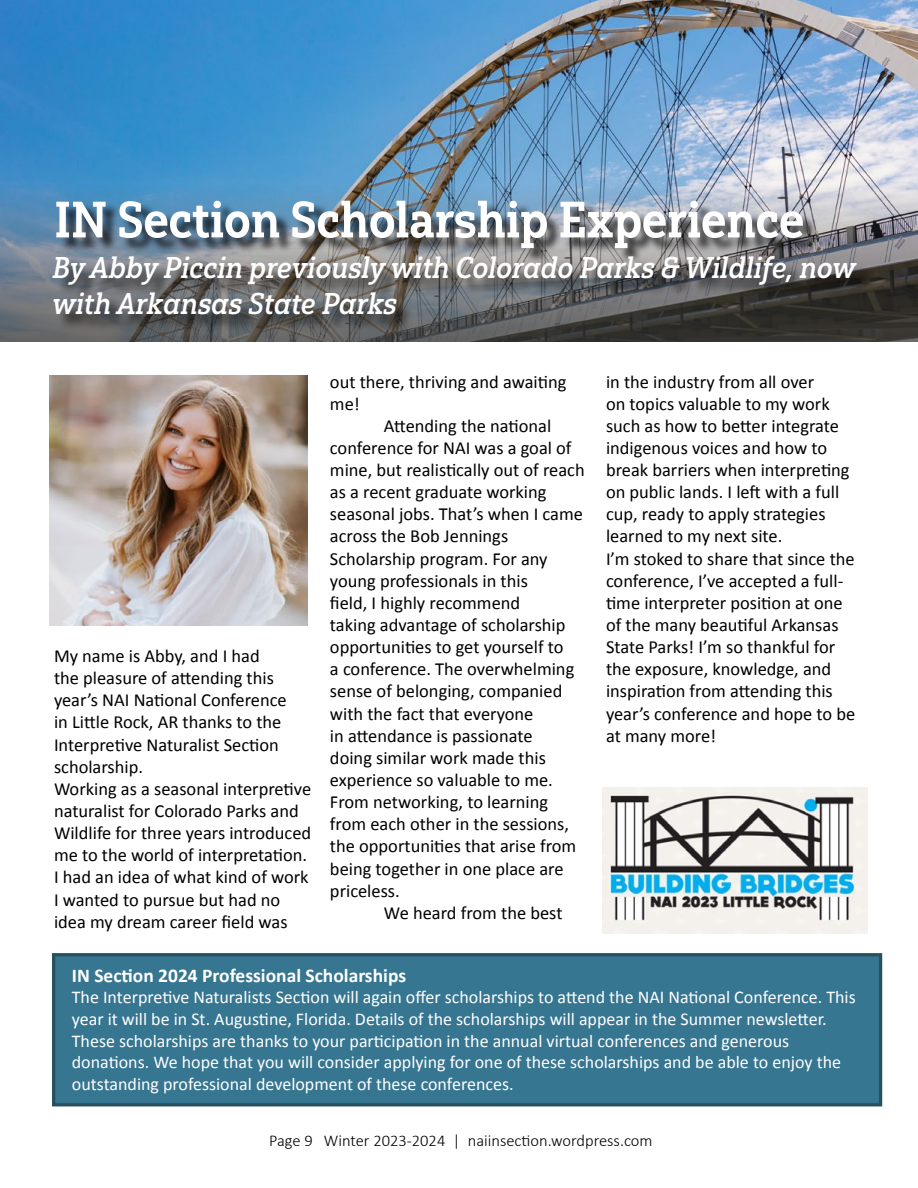
<style>
.page{position:relative;width:918px;height:1188px;background:#fff}
.page>*{position:absolute;margin:0;border:0;box-sizing:border-box;transform-origin:0 0}
.t1{font:51px "Yorkten Slab Con Bol";letter-spacing:-.01em;color:#fff}
.t2{font:30px/36px "Yorkten Slab Con Dem It";color:#fff}
.t3{font:700 19.5px "Calibri";color:#fff}
.t4{font:18.45px/22.2px "Calibri";color:#000}
.t5{font:18px/21.6px "Calibri";color:#fff}
.t6{font:300 16.5px "Calibri";color:#000}
</style>
<div class="page">
<div style="left:52px;top:953px;width:830px;height:153px;background:#377691;border:3px solid #29505d"></div>
<img style="left:0;top:0;width:918px;height:180px">
<img style="left:0;top:180px;width:918px;height:162px">
<div style="left:59px;top:203px;width:759px;height:61px;background:#000;opacity:.75"></div>
<div style="left:55px;top:258px;width:821px;height:75px;background:#000;opacity:.75"></div>
<img style="left:50px;top:376px;width:257px;height:250px">
<img style="left:602px;top:787px;width:266px;height:146px">
<h1 class="t1" style="left:54px;top:189px;width:752px">IN Section Scholarship Experience</h1>
<h2 class="t2" style="left:52px;top:249px;width:805px">By Abby Piccin previously with Colorado Parks &amp; Wildlife, now with Arkansas State Parks</h2>
<p class="t4" style="left:54px;top:644px;width:259px">My name is Abby, and I had<br>the pleasure of attending this year’s NAI National Conference<br>in Little Rock, AR thanks to the<br>Interpretive Naturalist Section scholarship.<br>Working as a seasonal interpretive naturalist for Colorado Parks and<br>Wildlife for three years introduced me to the world of interpretation.<br>I had an idea of what kind of work<br>I wanted to pursue but had no idea my dream career field was</p>
<p class="t4" style="left:330px;top:370px;width:238px">out there, thriving and awaiting me!</p>
<p class="t4" style="left:330px;top:414px;width:256px;text-indent:54px">Attending the national conference for NAI was a goal of mine, but realistically out of reach as a recent graduate working seasonal jobs. That’s when I came across the Bob Jennings<br>Scholarship program. For any young professionals in this<br>field, I highly recommend<br>taking advantage of scholarship opportunities to get yourself to<br>a conference. The overwhelming sense of belonging, companied with the fact that everyone<br>in attendance is passionate<br>doing similar work made this experience so valuable to me.<br>From networking, to learning from each other in the sessions, the opportunities that arise from being together in one place are priceless.</p>
<p class="t4" style="left:384px;top:901px;width:180px">We heard from the best</p>
<p class="t4" style="left:606px;top:370px;width:251px">in the industry from all over<br>on topics valuable to my work such as how to better integrate indigenous voices and how to break barriers when interpreting on public lands. I left with a full cup, ready to apply strategies learned to my next site.<br>I’m stoked to share that since the conference, I’ve accepted a full&shy;time interpreter position at one of the many beautiful Arkansas<br>State Parks! I’m so thankful for the exposure, knowledge, and inspiration from attending this year’s conference and hope to be at many more!</p>
<p class="t3" style="left:72px;top:962px;width:336px">IN Section 2024 Professional Scholarships</p>
<p class="t5" style="left:72px;top:986px;width:785px">The Interpretive Naturalists Section will again offer scholarships to attend the NAI National Conference. This year it will be in St. Augustine, Florida. Details of the scholarships will appear in the Summer newsletter.<br>These scholarships are thanks to your participation in the annual virtual conferences and generous donations. We hope that you will consider applying for one of these scholarships and be able to enjoy the outstanding professional development of these conferences.</p>
<p class="t6" style="left:269px;top:1131px;width:385px">Page 9 Winter 2023-2024 | naiinsection.wordpress.com</p>
</div>
